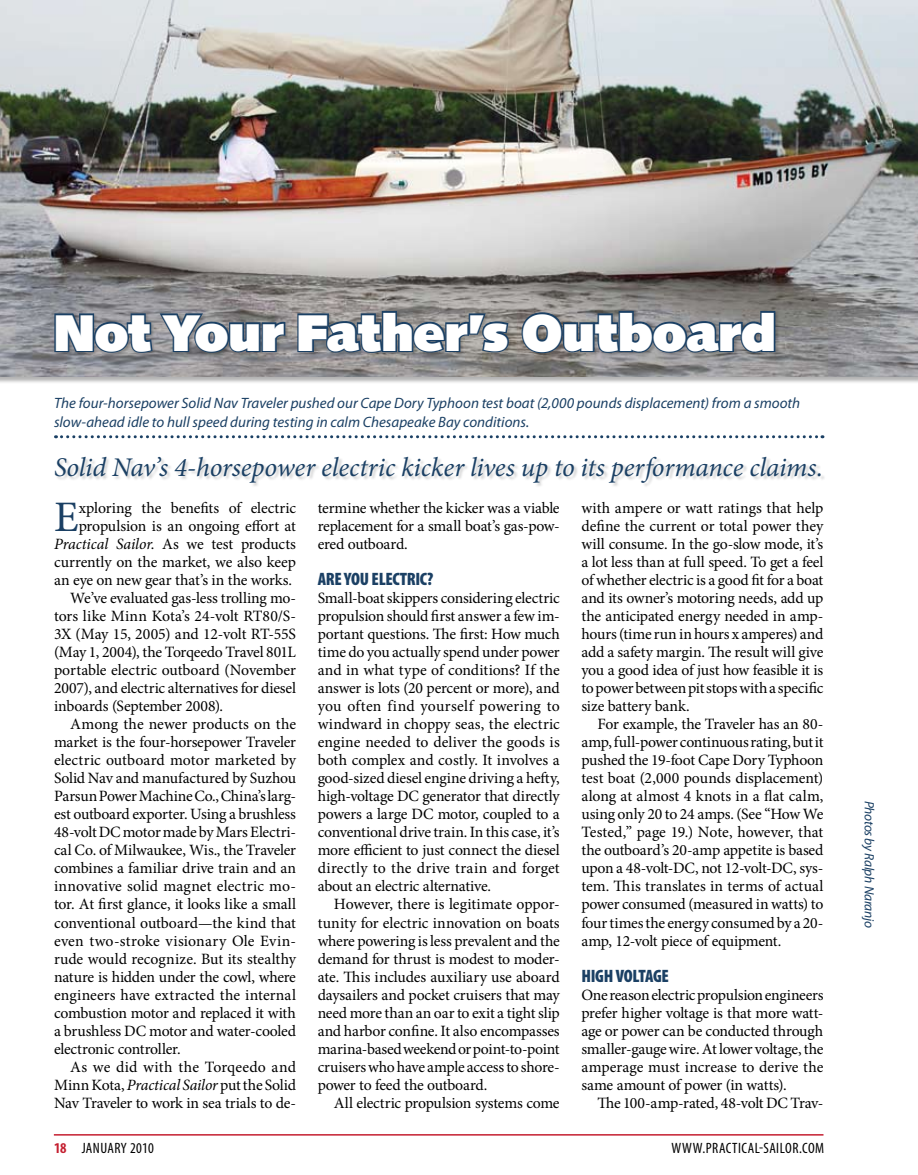
<style>
.page{position:relative;width:918px;height:1175px;background:#fff}
.page>*{position:absolute;margin:0;border:0;box-sizing:border-box;transform-origin:0 0}
.t1{font:49.5px "Sentry";letter-spacing:-.005em;color:#fff}
.t2{font:43.5px "Minion Pro";color:#1b4064}
.t3{font:italic 27px "Minion Pro";letter-spacing:-.01em;color:#1b4064}
.t4{font:900 condensed 18px "Myriad Pro";letter-spacing:-.02em;color:#1b4064}
.t5{font:15.75px/18px "Minion Pro";letter-spacing:-.01em;color:#000;text-align:justify}
.t6{font:15.75px "Minion Pro";letter-spacing:.01em;color:#000}
.t7{font:italic 15px/19.5px "Myriad Pro";color:#1b4064}
.t8{font:condensed 15px "Myriad Pro";letter-spacing:.03em;color:#000}
.t9{font:italic 13.5px "Myriad Pro";letter-spacing:-.025em;color:#1b4064}
.s1{font-style:italic}
.s2{font-weight:700;color:#c41f30}
</style>
<div class="page">
<hr style="left:54px;top:1134px;width:770px;height:1px;background:#c41f30">
<img style="left:0;top:0;width:918px;height:377px">
<svg style="left:53px;top:271px;width:770px;height:167px"></svg>
<div style="left:54px;top:456px;width:772px;height:33px;background:#000;opacity:.2"></div>
<hr style="left:917px;top:0;width:1px;height:64px;background:#d2dbe2">
<hr style="left:917px;top:0;width:1px;height:56px;background:#1b4064">
<h1 class="t1" style="left:54px;top:308px;width:723px">Not Your Father’s Outboard</h1>
<p class="t7" style="left:54px;top:392px;width:748px">The four-horsepower Solid Nav Traveler pushed our Cape Dory Typhoon test boat (2,000 pounds displacement) from a smooth slow-ahead idle to hull speed during testing in calm Chesapeake Bay conditions.</p>
<h3 class="t3" style="left:54px;top:449px;width:771px">Solid Nav’s 4-horsepower electric kicker lives up to its performance claims.</h3>
<h2 class="t2" style="left:54px;top:487px;width:26px">E</h2>
<p class="t5" style="left:79px;top:498px;width:219px">xploring the benefits of electric</p>
<p class="t5" style="left:79px;top:516px;width:219px">propulsion is an ongoing effort at</p>
<p class="t5" style="left:54px;top:534px;width:244px"><span class="s1">Practical Sailor</span>. As we test products</p>
<p class="t5" style="left:54px;top:552px;width:244px">currently on the market, we also keep</p>
<p class="t5" style="left:54px;top:570px;width:240px">an eye on new gear that’s in the works.</p>
<p class="t5" style="left:70px;top:589px;width:227px">We’ve evaluated gas-less trolling mo-</p>
<p class="t5" style="left:54px;top:607px;width:244px">tors like Minn Kota’s 24-volt RT80/S-</p>
<p class="t5" style="left:54px;top:625px;width:244px">3X (May 15, 2005) and 12-volt RT-55S</p>
<p class="t5" style="left:54px;top:643px;width:244px">(May 1, 2004), the Torqeedo Travel 801L</p>
<p class="t5" style="left:54px;top:661px;width:244px">portable electric outboard (November</p>
<p class="t5" style="left:54px;top:679px;width:244px">2007), and electric alternatives for diesel</p>
<p class="t5" style="left:54px;top:697px;width:171px">inboards (September 2008).</p>
<p class="t5" style="left:70px;top:715px;width:227px">Among the newer products on the</p>
<p class="t5" style="left:54px;top:733px;width:244px">market is the four-horsepower Traveler</p>
<p class="t5" style="left:54px;top:751px;width:244px">electric outboard motor marketed by</p>
<p class="t5" style="left:54px;top:769px;width:244px">Solid Nav and manufactured by Suzhou</p>
<p class="t5" style="left:54px;top:787px;width:244px">Parsun Power Machine Co., China’s larg-</p>
<p class="t5" style="left:54px;top:805px;width:244px">est outboard exporter. Using a brushless</p>
<p class="t5" style="left:54px;top:823px;width:244px">48-volt DC motor made by Mars Electri-</p>
<p class="t5" style="left:54px;top:841px;width:244px">cal Co. of Milwaukee, Wis., the Traveler</p>
<p class="t5" style="left:54px;top:859px;width:244px">combines a familiar drive train and an</p>
<p class="t6" style="left:54px;top:875px;width:244px">innovative solid magnet electric mo-</p>
<p class="t5" style="left:54px;top:895px;width:244px">tor. At first glance, it looks like a small</p>
<p class="t5" style="left:54px;top:913px;width:244px">conventional outboard—the kind that</p>
<p class="t6" style="left:54px;top:930px;width:244px">even two-stroke visionary Ole Evin-</p>
<p class="t5" style="left:54px;top:949px;width:244px">rude would recognize. But its stealthy</p>
<p class="t5" style="left:54px;top:967px;width:243px">nature is hidden under the cowl, where</p>
<p class="t5" style="left:54px;top:985px;width:244px">engineers have extracted the internal</p>
<p class="t5" style="left:54px;top:1003px;width:244px">combustion motor and replaced it with</p>
<p class="t5" style="left:54px;top:1021px;width:244px">a brushless DC motor and water-cooled</p>
<p class="t5" style="left:54px;top:1039px;width:128px">electronic controller.</p>
<p class="t6" style="left:70px;top:1056px;width:227px">As we did with the Torqeedo and</p>
<p class="t5" style="left:54px;top:1076px;width:244px">Minn Kota, <span class="s1">Practical Sailor</span> put the Solid</p>
<p class="t5" style="left:54px;top:1094px;width:244px">Nav Traveler to work in sea trials to de-</p>
<p class="t5" style="left:318px;top:498px;width:244px">termine whether the kicker was a viable replacement for a small boat’s gas-pow&shy;ered outboard.</p>
<p class="t4" style="left:318px;top:567px;width:117px">ARE YOU ELECTRIC?</p>
<p class="t5" style="left:318px;top:589px;width:244px">Small-boat skippers considering electric propulsion should first answer a few im&shy;portant questions. The first: How much time do you actually spend under power and in what type of conditions? If the answer is lots (20 percent or more), and you often find yourself powering to windward in choppy seas, the electric engine needed to deliver the goods is both complex and costly. It involves a good-sized diesel engine driving a hefty, high-voltage DC generator that directly powers a large DC motor, coupled to a conventional drive train. In this case, it’s more efficient to just connect the diesel directly to the drive train and forget about an electric alternative.</p>
<p class="t5" style="left:318px;top:895px;width:244px;text-indent:16px">However, there is legitimate oppor&shy;tunity for electric innovation on boats where powering is less prevalent and the demand for thrust is modest to moder&shy;ate. This includes auxiliary use aboard daysailers and pocket cruisers that may need more than an oar to exit a tight slip and harbor confine. It also encompasses marina-based weekend or point-to-point cruisers who have ample access to shore&shy;power to feed the outboard.</p>
<p class="t5" style="left:334px;top:1094px;width:227px">All electric propulsion systems come</p>
<p class="t5" style="left:581px;top:498px;width:244px">with ampere or watt ratings that help define the current or total power they will consume. In the go-slow mode, it’s a lot less than at full speed. To get a feel of whether electric is a good fit for a boat and its owner’s motoring needs, add up the anticipated energy needed in amp&shy;hours (time run in hours x amperes) and add a safety margin. The result will give you a good idea of just how feasible it is to power between pit stops with a specific size battery bank.</p>
<p class="t5" style="left:581px;top:715px;width:244px;text-indent:16px">For example, the Traveler has an 80- amp, full-power continuous rating, but it pushed the 19-foot Cape Dory Typhoon test boat (2,000 pounds displacement) along at almost 4 knots in a flat calm, using only 20 to 24 amps. (See “How We Tested,” page 19.) Note, however, that the outboard’s 20-amp appetite is based upon a 48-volt-DC, not 12-volt-DC, sys&shy;tem. This translates in terms of actual power consumed (measured in watts) to four times the energy consumed by a 20- amp, 12-volt piece of equipment.</p>
<p class="t4" style="left:581px;top:964px;width:89px">HIGH VOLTAGE</p>
<p class="t5" style="left:581px;top:985px;width:244px">One reason electric propulsion engineers prefer higher voltage is that more watt&shy;age or power can be conducted through smaller-gauge wire. At lower voltage, the amperage must increase to derive the same amount of power (in watts).</p>
<p class="t5" style="left:598px;top:1094px;width:227px">The 100-amp-rated, 48-volt DC Trav-</p>
<p class="t8" style="left:54px;top:1138px;width:101px"><span class="s2">18</span> JANUARY 2010</p>
<p class="t8" style="left:672px;top:1138px;width:154px">WWW.PRACTICAL-SAILOR.COM</p>
<p class="t9" style="left:878px;top:800px;width:129px;rotate:90deg">Photos by Ralph Naranjo</p>
</div>
